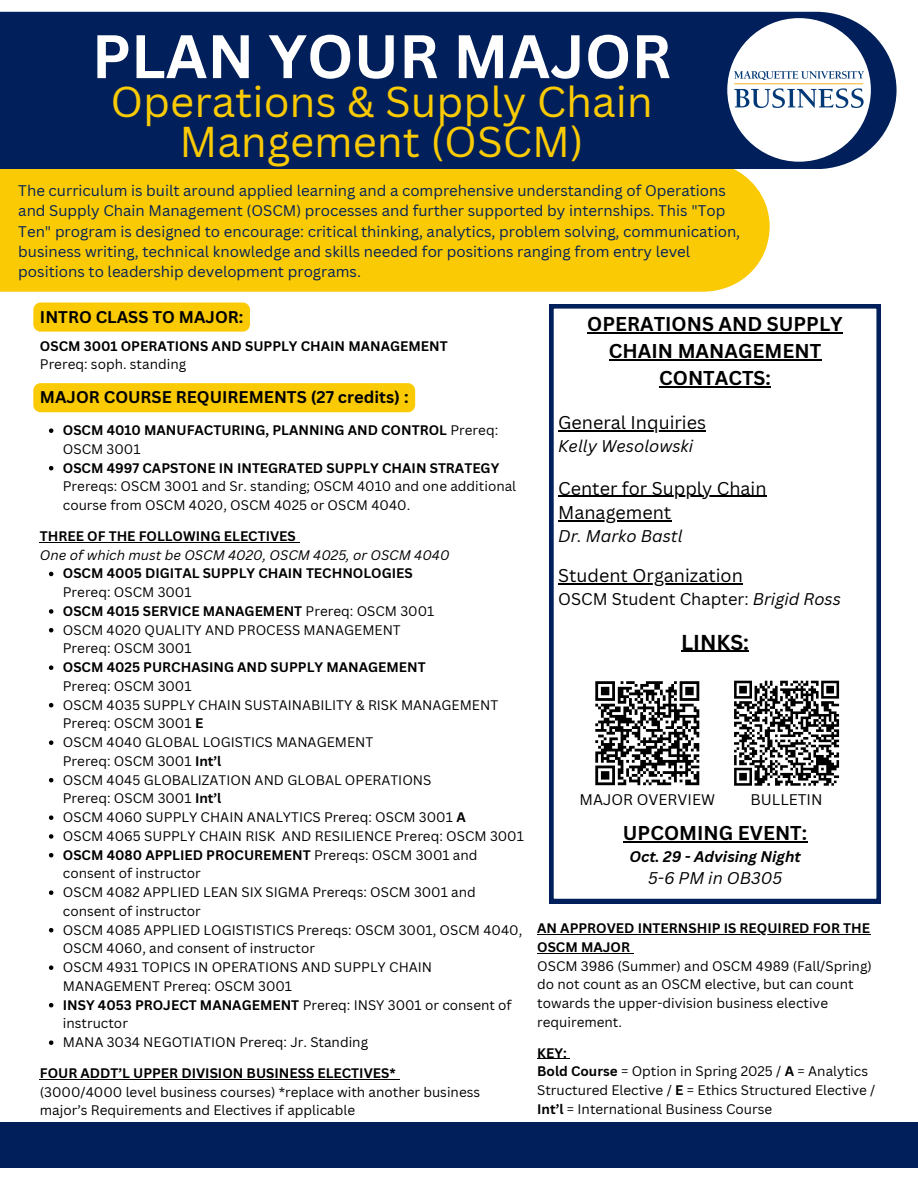
<style>
.page{position:relative;width:918px;height:1188px;background:#fff}
.page>*{position:absolute;margin:0;border:0;box-sizing:border-box;transform-origin:0 0}
.t1{font:700 60px "Canva Sans";color:#fff}
.t2{font:42px/40.5px "Canva Sans";color:#faca04;text-align:center}
.t3{font:700 21px "Canva Sans";color:#000}
.t4{font:700 19.5px/27px "Canva Sans";color:#000;text-align:center}
.t5{font:18px "Canva Sans";color:#000}
.t6{font:700 16.5px "Canva Sans";color:#000}
.t7{font:italic 16.5px "Canva Sans";color:#000}
.t8{font:16.5px "Canva Sans";color:#000}
.t9{font:15px/20.2px "Canva Sans";color:#01205b}
.t10{font:15px "Canva Sans";color:#000}
.t11{font:italic 700 15px "Canva Sans";color:#000}
.t12{font:13.5px/18.8px "Canva Sans";color:#000}
.t13{font:700 13.5px/18.8px "Canva Sans";color:#000}
.t14{font:italic 13.5px "Canva Sans";color:#000}
.s1{font-weight:400}
.s2{font-weight:700}
.s3{font-style:italic}
</style>
<div class="page">
<div style="left:0;top:169px;width:769px;height:123px;background:#faca04"></div>
<div style="left:0;top:12px;width:896px;height:157px;background:#01205b"></div>
<div style="left:727px;top:18px;width:144px;height:144px;background:#fff;border-radius:50%"></div>
<img style="left:735px;top:72px;width:128px;height:36px">
<svg style="left:549px;top:304px;width:332px;height:599px"></svg>
<hr style="left:587px;top:333px;width:256px;height:1px;background:#000">
<hr style="left:609px;top:360px;width:212px;height:1px;background:#000">
<hr style="left:659px;top:387px;width:112px;height:1px;background:#000">
<hr style="left:558px;top:430px;width:148px;height:2px;background:#000">
<hr style="left:558px;top:496px;width:209px;height:1px;background:#000">
<hr style="left:558px;top:520px;width:113px;height:2px;background:#000">
<hr style="left:558px;top:583px;width:185px;height:2px;background:#000">
<hr style="left:681px;top:651px;width:68px;height:1px;background:#000">
<hr style="left:623px;top:841px;width:184px;height:1px;background:#000">
<div style="left:590px;top:676px;width:115px;height:115px;background:#fff"></div>
<svg style="left:595px;top:681px;width:105px;height:105px"></svg>
<div style="left:729px;top:676px;width:115px;height:115px;background:#fff"></div>
<svg style="left:734px;top:680px;width:106px;height:106px"></svg>
<div style="left:0;top:1122px;width:918px;height:45px;background:#01205b"></div>
<hr style="left:537px;top:934px;width:333px;height:1px;background:#000">
<hr style="left:537px;top:953px;width:93px;height:1px;background:#000">
<hr style="left:537px;top:1058px;width:30px;height:1px;background:#000">
<div style="left:33px;top:383px;width:382px;height:29px;background:#faca04;border-radius:7px"></div>
<svg style="left:49px;top:428px;width:4px;height:5px"></svg>
<svg style="left:49px;top:466px;width:4px;height:4px"></svg>
<hr style="left:40px;top:542px;width:256px;height:1px;background:#000">
<svg style="left:49px;top:572px;width:4px;height:4px"></svg>
<svg style="left:49px;top:609px;width:4px;height:5px"></svg>
<svg style="left:49px;top:628px;width:4px;height:4px"></svg>
<svg style="left:49px;top:665px;width:4px;height:5px"></svg>
<svg style="left:49px;top:703px;width:4px;height:4px"></svg>
<svg style="left:49px;top:740px;width:4px;height:5px"></svg>
<svg style="left:49px;top:778px;width:4px;height:4px"></svg>
<svg style="left:49px;top:815px;width:4px;height:5px"></svg>
<svg style="left:49px;top:834px;width:4px;height:5px"></svg>
<svg style="left:49px;top:853px;width:4px;height:4px"></svg>
<svg style="left:49px;top:890px;width:4px;height:5px"></svg>
<svg style="left:49px;top:928px;width:4px;height:4px"></svg>
<svg style="left:49px;top:965px;width:4px;height:5px"></svg>
<svg style="left:49px;top:1003px;width:4px;height:4px"></svg>
<svg style="left:49px;top:1040px;width:4px;height:5px"></svg>
<hr style="left:40px;top:1079px;width:356px;height:1px;background:#000">
<div style="left:33px;top:303px;width:217px;height:29px;background:#faca04;border-radius:7px"></div>
<p class="t1" style="left:92px;top:14px;width:581px">PLAN YOUR MAJOR</p>
<p class="t2" style="left:110px;top:80px;width:544px">Operations &amp; Supply Chain<br>Mangement (OSCM)</p>
<p class="t9" style="left:18px;top:180px;width:723px">The curriculum is built around applied learning and a comprehensive understanding of Operations and Supply Chain Management (OSCM) processes and further supported by internships. This "Top Ten" program is designed to encourage: critical thinking, analytics, problem solving, communication, business writing, technical knowledge and skills needed for positions ranging from entry level positions to leadership development programs.</p>
<p class="t6" style="left:40px;top:305px;width:205px">INTRO CLASS TO MAJOR:</p>
<p class="t13" style="left:40px;top:337px;width:409px">OSCM 3001 OPERATIONS AND SUPPLY CHAIN MANAGEMENT</p>
<p class="t12" style="left:40px;top:355px;width:148px">Prereq: soph. standing</p>
<p class="t6" style="left:40px;top:386px;width:370px">MAJOR COURSE REQUIREMENTS (27 credits) :</p>
<p class="t13" style="left:63px;top:421px;width:437px">OSCM 4010 MANUFACTURING, PLANNING AND CONTROL <span class="s1">Prereq:<br>OSCM 3001</span></p>
<h4 class="t12" style="left:63px;top:458px;width:455px"><span class="s2">OSCM 4997 CAPSTONE IN INTEGRATED SUPPLY CHAIN STRATEGY<br></span>Prereqs: OSCM 3001 and Sr. standing; OSCM 4010 and one additional course from OSCM 4020, OSCM 4025 or OSCM 4040.</h4>
<p class="t13" style="left:40px;top:526px;width:257px">THREE OF THE FOLLOWING ELECTIVES</p>
<p class="t14" style="left:40px;top:545px;width:411px">One of which must be OSCM 4020, OSCM 4025, or OSCM 4040</p>
<h5 class="t13" style="left:63px;top:564px;width:351px">OSCM 4005 DIGITAL SUPPLY CHAIN TECHNOLOGIES<br><span class="s1">Prereq: OSCM 3001</span></h5>
<p class="t13" style="left:63px;top:601px;width:373px">OSCM 4015 SERVICE MANAGEMENT <span class="s1">Prereq: OSCM 3001</span></p>
<p class="t12" style="left:63px;top:620px;width:339px">OSCM 4020 QUALITY AND PROCESS MANAGEMENT<br>Prereq: OSCM 3001</p>
<p class="t13" style="left:63px;top:658px;width:364px">OSCM 4025 PURCHASING AND SUPPLY MANAGEMENT<br><span class="s1">Prereq: OSCM 3001</span></p>
<p class="t12" style="left:63px;top:695px;width:437px">OSCM 4035 SUPPLY CHAIN SUSTAINABILITY &amp; RISK MANAGEMENT<br>Prereq: OSCM 3001 <span class="s2">E</span></p>
<p class="t12" style="left:63px;top:733px;width:312px">OSCM 4040 GLOBAL LOGISTICS MANAGEMENT<br>Prereq: OSCM 3001 <span class="s2">Int’l</span></p>
<p class="t12" style="left:63px;top:770px;width:370px">OSCM 4045 GLOBALIZATION AND GLOBAL OPERATIONS<br>Prereq: OSCM 3001 <span class="s2">Int’l</span></p>
<p class="t12" style="left:63px;top:808px;width:405px">OSCM 4060 SUPPLY CHAIN ANALYTICS Prereq: OSCM 3001 <span class="s2">A</span></p>
<p class="t12" style="left:63px;top:826px;width:463px">OSCM 4065 SUPPLY CHAIN RISK AND RESILIENCE Prereq: OSCM 3001</p>
<p class="t12" style="left:63px;top:845px;width:416px"><span class="s2">OSCM 4080 APPLIED PROCUREMENT</span> Prereqs: OSCM 3001 and consent of instructor</p>
<p class="t12" style="left:63px;top:883px;width:414px">OSCM 4082 APPLIED LEAN SIX SIGMA Prereqs: OSCM 3001 and consent of instructor</p>
<p class="t12" style="left:63px;top:920px;width:461px">OSCM 4085 APPLIED LOGISTISTICS Prereqs: OSCM 3001, OSCM 4040,<br>OSCM 4060, and consent of instructor</p>
<p class="t12" style="left:63px;top:958px;width:371px">OSCM 4931 TOPICS IN OPERATIONS AND SUPPLY CHAIN<br>MANAGEMENT Prereq: OSCM 3001</p>
<p class="t12" style="left:63px;top:995px;width:450px"><span class="s2">INSY 4053 PROJECT MANAGEMENT</span> Prereq: INSY 3001 or consent of instructor</p>
<p class="t12" style="left:63px;top:1033px;width:307px">MANA 3034 NEGOTIATION Prereq: Jr. Standing</p>
<p class="t13" style="left:40px;top:1063px;width:357px">FOUR ADDT’L UPPER DIVISION BUSINESS ELECTIVES*</p>
<p class="t12" style="left:40px;top:1082px;width:442px">(3000/4000 level business courses) *replace with another business major’s Requirements and Electives if applicable</p>
<h1 class="t4" style="left:587px;top:310px;width:257px">OPERATIONS AND SUPPLY<br>CHAIN MANAGEMENT<br>CONTACTS:</h1>
<h2 class="t5" style="left:558px;top:410px;width:149px">General Inquiries</h2>
<h2 class="t7" style="left:558px;top:434px;width:137px">Kelly Wesolowski</h2>
<p class="t5" style="left:558px;top:475px;width:210px">Center for Supply Chain</p>
<h3 class="t5" style="left:558px;top:500px;width:115px">Management</h3>
<h3 class="t7" style="left:558px;top:524px;width:126px">Dr. Marko Bastl</h3>
<h6 class="t5" style="left:558px;top:563px;width:186px">Student Organization</h6>
<h6 class="t8" style="left:558px;top:587px;width:284px">OSCM Student Chapter: <span class="s3">Brigid Ross</span></h6>
<h6 class="t3" style="left:681px;top:627px;width:69px">LINKS:</h6>
<p class="t10" style="left:580px;top:789px;width:137px">MAJOR OVERVIEW</p>
<p class="t10" style="left:751px;top:789px;width:74px">BULLETIN</p>
<h6 class="t4" style="left:623px;top:819px;width:186px">UPCOMING EVENT:</h6>
<h3 class="t11" style="left:629px;top:846px;width:173px">Oct. 29 - Advising Night</h3>
<p class="t7" style="left:648px;top:866px;width:136px">5-6 PM in OB305</p>
<p class="t13" style="left:537px;top:919px;width:334px">AN APPROVED INTERNSHIP IS REQUIRED FOR THE<br>OSCM MAJOR</p>
<p class="t12" style="left:537px;top:956px;width:336px">OSCM 3986 (Summer) and OSCM 4989 (Fall/Spring) do not count as an OSCM elective, but can count towards the upper-division business elective requirement.</p>
<p class="t12" style="left:537px;top:1043px;width:340px"><span class="s2">KEY:<br>Bold Course</span> = Option in Spring 2025 / <span class="s2">A</span> = Analytics Structured Elective / <span class="s2">E</span> = Ethics Structured Elective / <span class="s2">Int’l</span> = International Business Course</p>
</div>
